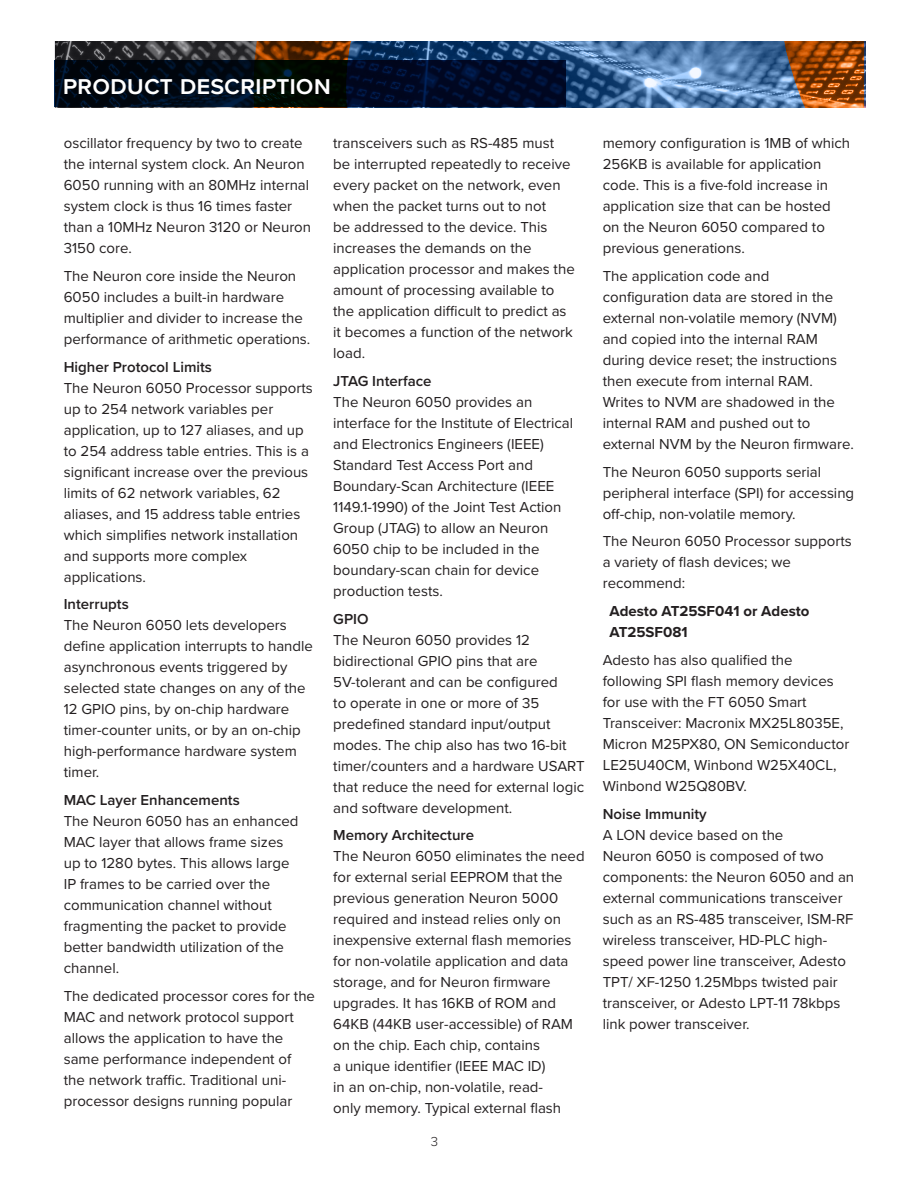
<style>
.page{position:relative;width:918px;height:1188px;background:#fff}
.page>*{position:absolute;margin:0;border:0;box-sizing:border-box;transform-origin:0 0}
.t1{font:600 27px "Proxima Nova";color:#fff}
.t2{font:15px/21px "Proxima Nova";color:#231f20}
.t3{font:600 15px "Proxima Nova";color:#231f20}
.t4{font:700 15px/21px "Proxima Nova";color:#231f20}
.t5{font:300 13.5px "Proxima Nova";color:#231f20}
</style>
<div class="page">
<svg style="left:54px;top:41px;width:142px;height:67px;background:#3a3a3d"></svg>
<svg style="left:196px;top:41px;width:150px;height:67px;background:#5c361b"></svg>
<svg style="left:346px;top:41px;width:518px;height:67px;background:#586983"></svg>
<svg style="left:54px;top:60px;width:512px;height:47px;background:#000a1b"></svg>
<h1 class="t1" style="left:63px;top:65px;width:270px">product description</h1>
<p class="t2" style="left:64px;top:132px;width:249px">oscillator frequency by two to create the internal system clock. An Neuron<br>6050 running with an 80MHz internal system clock is thus 16 times faster than a 10MHz Neuron 3120 or Neuron<br>3150 core.</p>
<p class="t2" style="left:64px;top:265px;width:248px">The Neuron core inside the Neuron 6050 includes a built-in hardware multiplier and divider to increase the performance of arithmetic operations.</p>
<p class="t3" style="left:64px;top:355px;width:150px">Higher Protocol Limits</p>
<p class="t2" style="left:64px;top:376px;width:251px">The Neuron 6050 Processor supports up to 254 network variables per application, up to 127 aliases, and up to 254 address table entries. This is a significant increase over the previous limits of 62 network variables, 62 aliases, and 15 address table entries which simplifies network installation and supports more complex applications.</p>
<p class="t3" style="left:64px;top:593px;width:67px">Interrupts</p>
<p class="t2" style="left:64px;top:614px;width:251px">The Neuron 6050 lets developers define application interrupts to handle asynchronous events triggered by selected state changes on any of the<br>12 GPIO pins, by on-chip hardware timer-counter units, or by an on-chip high-performance hardware system timer.</p>
<p class="t3" style="left:64px;top:789px;width:178px">MAC Layer Enhancements</p>
<p class="t2" style="left:64px;top:810px;width:236px">The Neuron 6050 has an enhanced<br>MAC layer that allows frame sizes up to 1280 bytes. This allows large<br>IP frames to be carried over the communication channel without fragmenting the packet to provide better bandwidth utilization of the channel.</p>
<p class="t2" style="left:64px;top:985px;width:253px">The dedicated processor cores for the MAC and network protocol support allows the application to have the same performance independent of the network traffic. Traditional uni&shy;processor designs running popular</p>
<p class="t2" style="left:333px;top:132px;width:243px">transceivers such as RS-485 must be interrupted repeatedly to receive every packet on the network, even when the packet turns out to not<br>be addressed to the device. This increases the demands on the application processor and makes the amount of processing available to the application difficult to predict as it becomes a function of the network load.</p>
<p class="t3" style="left:333px;top:370px;width:100px">JTAG Interface</p>
<p class="t2" style="left:333px;top:391px;width:241px">The Neuron 6050 provides an interface for the Institute of Electrical and Electronics Engineers (IEEE)<br>Standard Test Access Port and<br>Boundary-Scan Architecture (IEEE<br>1149.1-1990) of the Joint Test Action<br>Group (JTAG) to allow an Neuron<br>6050 chip to be included in the boundary-scan chain for device production tests.</p>
<p class="t3" style="left:333px;top:607px;width:37px">GPIO</p>
<p class="t2" style="left:333px;top:628px;width:253px">The Neuron 6050 provides 12 bidirectional GPIO pins that are<br>5V-tolerant and can be configured<br>to operate in one or more of 35 predefined standard input/output modes. The chip also has two 16-bit timer/counters and a hardware USART that reduce the need for external logic and software development.</p>
<p class="t3" style="left:333px;top:824px;width:142px">Memory Architecture</p>
<p class="t2" style="left:333px;top:845px;width:253px">The Neuron 6050 eliminates the need for external serial EEPROM that the previous generation Neuron 5000 required and instead relies only on inexpensive external flash memories for non-volatile application and data storage, and for Neuron firmware upgrades. It has 16KB of ROM and 64KB (44KB user-accessible) of RAM on the chip. Each chip, contains<br>a unique identifier (IEEE MAC ID)<br>in an on-chip, non-volatile, read-<br>only memory. Typical external flash</p>
<p class="t5" style="left:431px;top:1131px;width:9px">3</p>
<p class="t2" style="left:603px;top:132px;width:249px">memory configuration is 1MB of which<br>256KB is available for application code. This is a five-fold increase in application size that can be hosted on the Neuron 6050 compared to previous generations.</p>
<p class="t2" style="left:603px;top:265px;width:253px">The application code and configuration data are stored in the external non-volatile memory (NVM) and copied into the internal RAM during device reset; the instructions then execute from internal RAM.<br>Writes to NVM are shadowed in the internal RAM and pushed out to external NVM by the Neuron firmware.</p>
<p class="t2" style="left:603px;top:460px;width:253px">The Neuron 6050 supports serial peripheral interface (SPI) for accessing off-chip, non-volatile memory.</p>
<p class="t2" style="left:603px;top:530px;width:251px">The Neuron 6050 Processor supports a variety of flash devices; we recommend:</p>
<p class="t4" style="left:609px;top:600px;width:202px">Adesto AT25SF041 or Adesto<br>AT25SF081</p>
<p class="t2" style="left:603px;top:649px;width:248px">Adesto has also qualified the following SPI flash memory devices for use with the FT 6050 Smart<br>Transceiver: Macronix MX25L8035E,<br>Micron M25PX80, ON Semiconductor<br>LE25U40CM, Winbond W25X40CL,<br>Winbond W25Q80BV.</p>
<p class="t3" style="left:603px;top:802px;width:106px">Noise Immunity</p>
<p class="t2" style="left:603px;top:823px;width:253px">A LON device based on the<br>Neuron 6050 is composed of two components: the Neuron 6050 and an external communications transceiver such as an RS-485 transceiver, ISM-RF wireless transceiver, HD-PLC high&shy;speed power line transceiver, Adesto TPT/ XF-1250 1.25Mbps twisted pair transceiver, or Adesto LPT-11 78kbps link power transceiver.</p>
</div>
